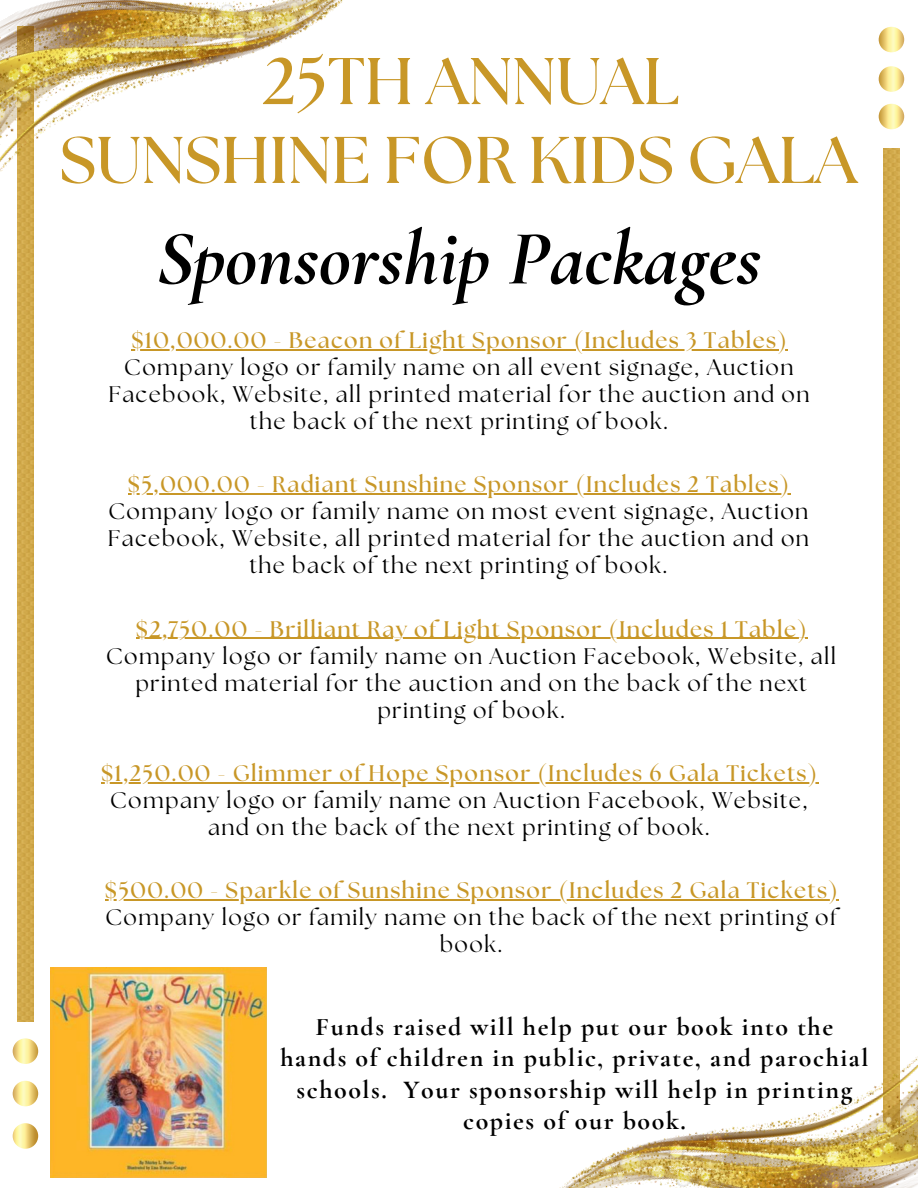
<style>
.page{position:relative;width:918px;height:1188px;background:#fff}
.page>*{position:absolute;margin:0;border:0;box-sizing:border-box;transform-origin:0 0}
.t1{font:italic 700 78.15px "Cormorant Garamond";color:#000}
.t2{font:700 65.85px "The Seasons";color:#c89727}
.t3{font:700 25.95px/31.5px "Cormorant Garamond";letter-spacing:.06em;color:#000;text-align:center}
.t4{font:22.5px/27px "The Seasons";letter-spacing:.06em;color:#000;text-align:center}
.t5{font:700 22.5px "The Seasons";letter-spacing:.06em;color:#c89727}
</style>
<div class="page">
<img style="left:18px;top:235px;width:15px;height:786px">
<img style="left:13px;top:1038px;width:25px;height:26px;border-radius:50%">
<img style="left:13px;top:1081px;width:25px;height:25px;border-radius:50%">
<img style="left:13px;top:1123px;width:25px;height:26px;border-radius:50%">
<img style="left:883px;top:149px;width:16px;height:858px">
<img style="left:879px;top:104px;width:25px;height:25px;border-radius:50%">
<img style="left:879px;top:66px;width:25px;height:26px;border-radius:50%">
<img style="left:879px;top:27px;width:25px;height:25px;border-radius:50%">
<img style="left:0;top:0;width:343px;height:235px">
<img style="left:559px;top:1007px;width:359px;height:181px">
<img style="left:50px;top:967px;width:216px;height:211px">
<hr style="left:131px;top:349px;width:657px;height:2px;background:#c89727">
<hr style="left:128px;top:494px;width:662px;height:1px;background:#c89727">
<hr style="left:136px;top:638px;width:672px;height:1px;background:#c89727">
<hr style="left:101px;top:782px;width:717px;height:1px;background:#c89727">
<hr style="left:105px;top:899px;width:734px;height:1px;background:#c89727">
<p class="t2" style="left:263px;top:51px;width:418px">25TH ANNUAL</p>
<p class="t2" style="left:60px;top:130px;width:799px">SUNSHINE FOR KIDS GALA</p>
<p class="t1" style="left:157px;top:211px;width:606px">Sponsorship Packages</p>
<p class="t5" style="left:131px;top:330px;width:657px">$10,000.00 - Beacon of Light Sponsor (Includes 3 Tables)</p>
<p class="t4" style="left:108px;top:355px;width:703px">Company logo or family name on all event signage, Auction<br>Facebook, Website, all printed material for the auction and on the back of the next printing of book.</p>
<p class="t5" style="left:128px;top:474px;width:663px">$5,000.00 - Radiant Sunshine Sponsor (Includes 2 Tables)</p>
<p class="t4" style="left:108px;top:500px;width:703px">Company logo or family name on most event signage, Auction<br>Facebook, Website, all printed material for the auction and on the back of the next printing of book.</p>
<p class="t5" style="left:136px;top:619px;width:672px">$2,750.00 - Brilliant Ray of Light Sponsor (Includes 1 Table)</p>
<p class="t4" style="left:106px;top:644px;width:732px">Company logo or family name on Auction Facebook, Website, all printed material for the auction and on the back of the next printing of book.</p>
<p class="t5" style="left:101px;top:763px;width:717px">$1,250.00 - Glimmer of Hope Sponsor (Includes 6 Gala Tickets)</p>
<p class="t4" style="left:110px;top:788px;width:699px">Company logo or family name on Auction Facebook, Website, and on the back of the next printing of book.</p>
<p class="t5" style="left:105px;top:880px;width:734px">$500.00 - Sparkle of Sunshine Sponsor (Includes 2 Gala Tickets)</p>
<p class="t4" style="left:105px;top:905px;width:733px">Company logo or family name on the back of the next printing of book.</p>
<p class="t3" style="left:281px;top:1011px;width:589px">Funds raised will help put our book into the hands of children in public, private, and parochial schools. Your sponsorship will help in printing copies of our book.</p>
</div>
